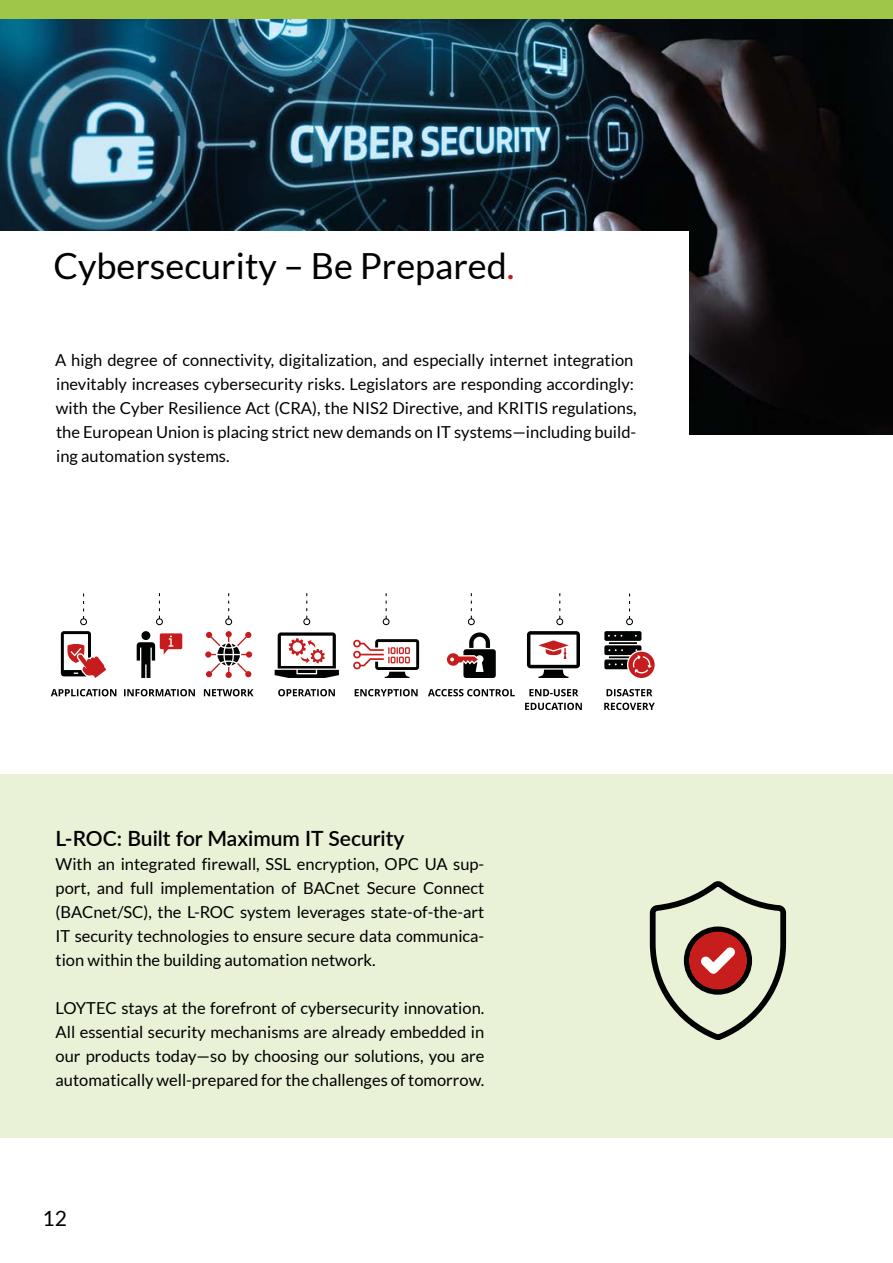
<style>
.page{position:relative;width:893px;height:1263px;background:#fff}
.page>*{position:absolute;margin:0;border:0;box-sizing:border-box;transform-origin:0 0}
.t1{font:36px "Lato";color:#020203}
.t2{font:600 21px "Lato";color:#000}
.t3{font:21px "Lato";color:#000}
.t4{font:16.5px/24px "Lato";color:#000;text-align:justify}
.s1{color:#c8191b}
</style>
<div class="page">
<img style="left:0;top:19px;width:893px;height:415px">
<div style="left:0;top:231px;width:688px;height:328px;background:#fff"></div>
<div style="left:0;top:775px;width:893px;height:363px;background:#e9f1d7"></div>
<div style="left:0;top:0;width:893px;height:19px;background:#a0c649"></div>
<svg style="left:650px;top:881px;width:136px;height:159px"></svg>
<svg style="left:303px;top:593px;width:7px;height:32px"></svg>
<svg style="left:626px;top:593px;width:7px;height:32px"></svg>
<svg style="left:80px;top:593px;width:7px;height:32px"></svg>
<svg style="left:225px;top:593px;width:7px;height:32px"></svg>
<svg style="left:383px;top:593px;width:7px;height:32px"></svg>
<svg style="left:51px;top:689px;width:65px;height:7px"></svg>
<svg style="left:124px;top:689px;width:71px;height:7px"></svg>
<svg style="left:204px;top:689px;width:50px;height:7px"></svg>
<svg style="left:278px;top:689px;width:57px;height:7px"></svg>
<svg style="left:355px;top:689px;width:63px;height:7px"></svg>
<svg style="left:428px;top:689px;width:87px;height:7px"></svg>
<svg style="left:525px;top:689px;width:57px;height:21px"></svg>
<svg style="left:604px;top:689px;width:51px;height:21px"></svg>
<svg style="left:141px;top:631px;width:9px;height:9px"></svg>
<svg style="left:137px;top:633px;width:45px;height:45px"></svg>
<svg style="left:447px;top:632px;width:49px;height:46px"></svg>
<svg style="left:604px;top:631px;width:51px;height:47px"></svg>
<svg style="left:156px;top:593px;width:7px;height:32px"></svg>
<svg style="left:468px;top:593px;width:7px;height:32px"></svg>
<svg style="left:556px;top:593px;width:7px;height:32px"></svg>
<svg style="left:527px;top:631px;width:53px;height:47px"></svg>
<svg style="left:353px;top:639px;width:66px;height:39px"></svg>
<svg style="left:275px;top:632px;width:64px;height:46px"></svg>
<svg style="left:205px;top:631px;width:47px;height:47px"></svg>
<svg style="left:61px;top:631px;width:45px;height:47px"></svg>
<h1 class="t1" style="left:53px;top:246px;width:463px">Cybersecurity – Be Prepared<span class="s1">.</span></h1>
<p class="t4" style="left:55px;top:348px;width:583px;text-align:left">A high degree of connectivity, digitalization, and especially internet integration inevitably increases cybersecurity risks. Legislators are responding accordingly: with the Cyber Resilience Act (CRA), the NIS2 Directive, and KRITIS regulations, the European Union is placing strict new demands on IT systems—including build&shy;ing automation systems.</p>
<p class="t2" style="left:56px;top:823px;width:350px">L-ROC: Built for Maximum IT Security</p>
<p class="t4" style="left:56px;top:852px;width:430px">With an integrated firewall, SSL encryption, OPC UA sup&shy;port, and full implementation of BACnet Secure Connect (BACnet/SC), the L-ROC system leverages state-of-the-art IT security technologies to ensure secure data communica&shy;tion within the building automation network.</p>
<p class="t4" style="left:56px;top:996px;width:430px">LOYTEC stays at the forefront of cybersecurity innovation.<br>All essential security mechanisms are already embedded in our products today—so by choosing our solutions, you are automatically well-prepared for the challenges of tomorrow.</p>
<p class="t3" style="left:43px;top:1207px;width:26px">12</p>
</div>
